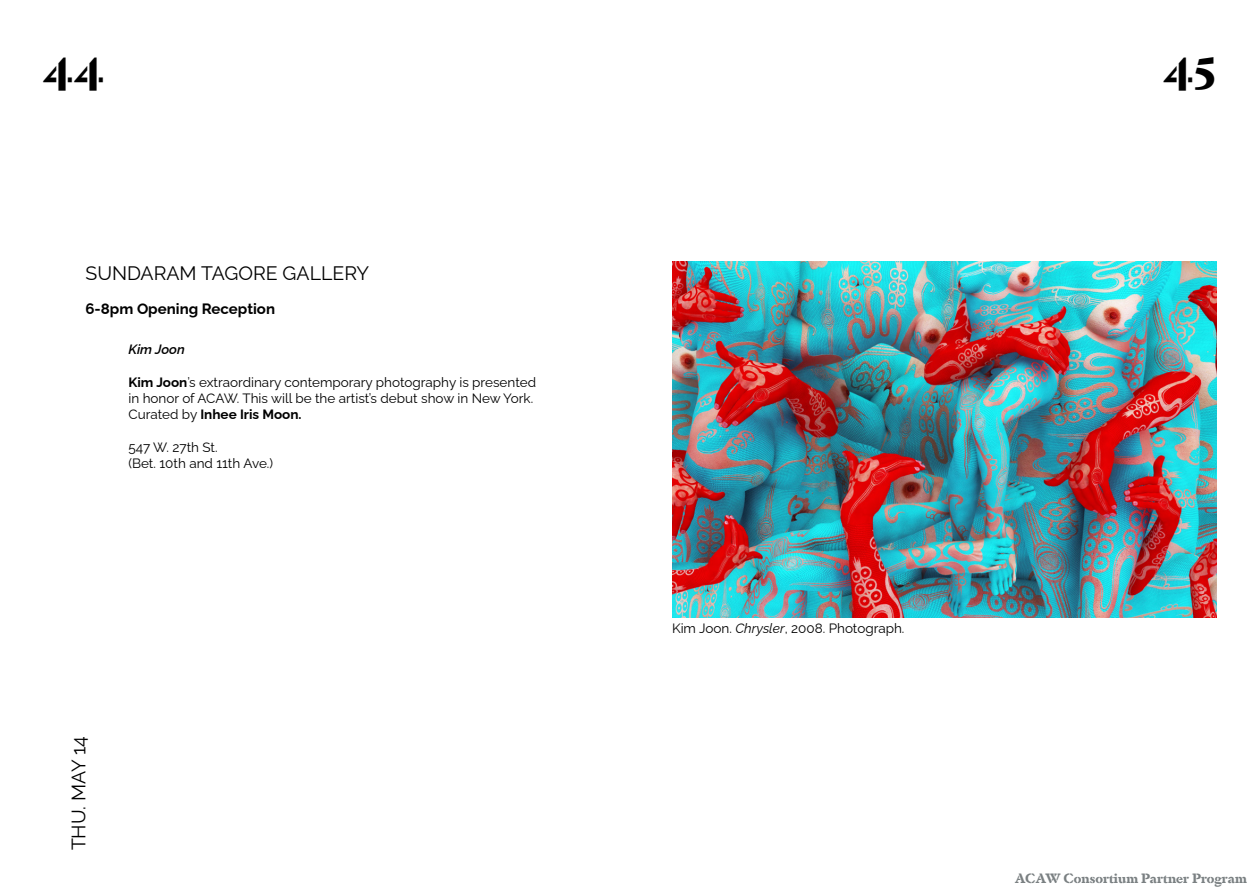
<style>
.page{position:relative;width:1259px;height:893px;background:#fff}
.page>*{position:absolute;margin:0;border:0;box-sizing:border-box;transform-origin:0 0}
.t1{font:700 46.5px "Dapifer Stencil";color:#000}
.t2{font:19.5px "Raleway";color:#000}
.t3{font:700 15px "Raleway";color:#000}
.t4{font:13.5px/16.2px "Raleway";color:#000}
.t5{font:700 13.5px "Dapifer Stencil";color:#7a8082}
.t6{font:italic 600 13.5px "Raleway";color:#000}
.s1{font-weight:700}
.s2{font-style:italic}
</style>
<div class="page">
<img style="left:672px;top:262px;width:544px;height:355px">
<h1 class="t1" style="left:43px;top:29px;width:63px">44</h1>
<h1 class="t1" style="left:1162px;top:29px;width:55px">45</h1>
<h2 class="t2" style="left:85px;top:258px;width:285px">SUNDARAM TAGORE GALLERY</h2>
<p class="t3" style="left:85px;top:298px;width:191px">6-8pm Opening Reception</p>
<p class="t6" style="left:128px;top:339px;width:58px">Kim Joon</p>
<p class="t4" style="left:128px;top:372px;width:409px"><span class="s1">Kim Joon</span>’s extraordinary contemporary photography is presented in honor of ACAW. This will be the artist’s debut show in New York.<br>Curated by <span class="s1">Inhee Iris Moon.</span></p>
<p class="t4" style="left:128px;top:437px;width:146px">547 W. 27th St.<br>(Bet. 10th and 11th Ave.)</p>
<h2 class="t2" style="left:63px;top:850px;width:116px;rotate:-90deg">THU. MAY 14</h2>
<p class="t4" style="left:672px;top:618px;width:234px">Kim Joon. <span class="s2">Chrysler</span>, 2008. Photograph.</p>
<p class="t5" style="left:1015px;top:868px;width:233px">ACAW Consortium Partner Program</p>
</div>
